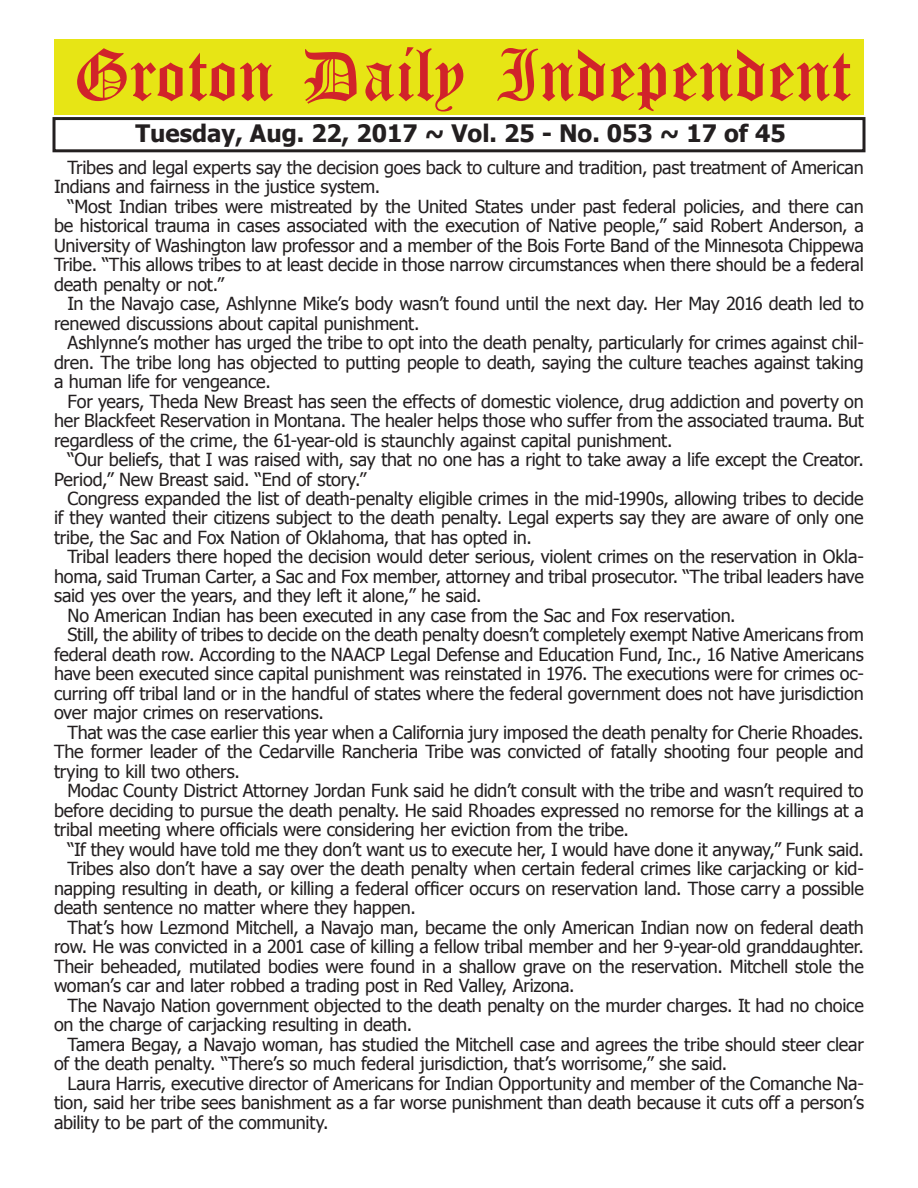
<style>
.page{position:relative;width:918px;height:1188px;background:#fff}
.page>*{position:absolute;margin:0;border:0;box-sizing:border-box;transform-origin:0 0}
.t1{font:54px "Old English Five";color:#d1232a}
.t2{font:700 24px "Tahoma";color:#231f20}
.t3{font:18px/19.5px "Tahoma";letter-spacing:-.015em;color:#231f20;text-align:justify}
</style>
<div class="page">
<div style="left:52px;top:117px;width:814px;height:35px;border:3px solid #231f20"></div>
<div style="left:54px;top:40px;width:810px;height:75px;background:#e7e515"></div>
<h1 class="t1" style="left:73px;top:50px;width:779px">Groton Daily Independent</h1>
<h2 class="t2" style="left:135px;top:116px;width:652px">Tuesday, Aug. 22, 2017 ~ Vol. 25 - No. 053 ~ 17 of 45</h2>
<p class="t3" style="left:54px;top:156px;width:811px;text-indent:14px">Tribes and legal experts say the decision goes back to culture and tradition, past treatment of American<br>Indians and fairness in the justice system.</p>
<p class="t3" style="left:54px;top:195px;width:811px;text-indent:14px">“Most Indian tribes were mistreated by the United States under past federal policies, and there can be historical trauma in cases associated with the execution of Native people,” said Robert Anderson, a University of Washington law professor and a member of the Bois Forte Band of the Minnesota Chippewa Tribe. “This allows tribes to at least decide in those narrow circumstances when there should be a federal death penalty or not.”</p>
<p class="t3" style="left:54px;top:293px;width:811px;text-indent:14px">In the Navajo case, Ashlynne Mike’s body wasn’t found until the next day. Her May 2016 death led to renewed discussions about capital punishment.</p>
<p class="t3" style="left:54px;top:332px;width:812px;text-indent:14px">Ashlynne’s mother has urged the tribe to opt into the death penalty, particularly for crimes against chil&shy;dren. The tribe long has objected to putting people to death, saying the culture teaches against taking a human life for vengeance.</p>
<p class="t3" style="left:54px;top:390px;width:811px;text-indent:14px">For years, Theda New Breast has seen the effects of domestic violence, drug addiction and poverty on her Blackfeet Reservation in Montana. The healer helps those who suffer from the associated trauma. But regardless of the crime, the 61-year-old is staunchly against capital punishment.</p>
<p class="t3" style="left:54px;top:449px;width:811px;text-indent:14px">“Our beliefs, that I was raised with, say that no one has a right to take away a life except the Creator.<br>Period,” New Breast said. “End of story.”</p>
<p class="t3" style="left:54px;top:488px;width:811px;text-indent:14px">Congress expanded the list of death-penalty eligible crimes in the mid-1990s, allowing tribes to decide if they wanted their citizens subject to the death penalty. Legal experts say they are aware of only one tribe, the Sac and Fox Nation of Oklahoma, that has opted in.</p>
<p class="t3" style="left:68px;top:546px;width:798px">Tribal leaders there hoped the decision would deter serious, violent crimes on the reservation in Okla-</p>
<p class="t3" style="left:54px;top:566px;width:811px">homa, said Truman Carter, a Sac and Fox member, attorney and tribal prosecutor. “The tribal leaders have</p>
<p class="t3" style="left:54px;top:585px;width:429px">said yes over the years, and they left it alone,” he said.</p>
<p class="t3" style="left:68px;top:605px;width:670px">No American Indian has been executed in any case from the Sac and Fox reservation.</p>
<p class="t3" style="left:68px;top:624px;width:798px">Still, the ability of tribes to decide on the death penalty doesn’t completely exempt Native Americans from</p>
<p class="t3" style="left:54px;top:644px;width:811px">federal death row. According to the NAACP Legal Defense and Education Fund, Inc., 16 Native Americans</p>
<p class="t3" style="left:54px;top:663px;width:812px">have been executed since capital punishment was reinstated in 1976. The executions were for crimes oc-</p>
<p class="t3" style="left:54px;top:683px;width:811px">curring off tribal land or in the handful of states where the federal government does not have jurisdiction</p>
<p class="t3" style="left:54px;top:702px;width:272px">over major crimes on reservations.</p>
<p class="t3" style="left:68px;top:722px;width:798px">That was the case earlier this year when a California jury imposed the death penalty for Cherie Rhoades.</p>
<p class="t3" style="left:54px;top:741px;width:811px">The former leader of the Cedarville Rancheria Tribe was convicted of fatally shooting four people and</p>
<p class="t3" style="left:54px;top:761px;width:187px">trying to kill two others.</p>
<p class="t3" style="left:68px;top:780px;width:798px">Modac County District Attorney Jordan Funk said he didn’t consult with the tribe and wasn’t required to</p>
<p class="t3" style="left:54px;top:800px;width:811px">before deciding to pursue the death penalty. He said Rhoades expressed no remorse for the killings at a</p>
<p class="t3" style="left:54px;top:819px;width:576px">tribal meeting where officials were considering her eviction from the tribe.</p>
<p class="t3" style="left:68px;top:839px;width:798px">“If they would have told me they don’t want us to execute her, I would have done it anyway,” Funk said.</p>
<p class="t3" style="left:68px;top:858px;width:798px">Tribes also don’t have a say over the death penalty when certain federal crimes like carjacking or kid-</p>
<p class="t3" style="left:54px;top:878px;width:811px">napping resulting in death, or killing a federal officer occurs on reservation land. Those carry a possible</p>
<p class="t3" style="left:54px;top:897px;width:363px">death sentence no matter where they happen.</p>
<p class="t3" style="left:68px;top:917px;width:798px">That’s how Lezmond Mitchell, a Navajo man, became the only American Indian now on federal death</p>
<p class="t3" style="left:54px;top:936px;width:812px">row. He was convicted in a 2001 case of killing a fellow tribal member and her 9-year-old granddaughter.</p>
<p class="t3" style="left:54px;top:956px;width:811px">Their beheaded, mutilated bodies were found in a shallow grave on the reservation. Mitchell stole the</p>
<p class="t3" style="left:54px;top:975px;width:522px">woman’s car and later robbed a trading post in Red Valley, Arizona.</p>
<p class="t3" style="left:68px;top:995px;width:798px">The Navajo Nation government objected to the death penalty on the murder charges. It had no choice</p>
<p class="t3" style="left:54px;top:1014px;width:360px">on the charge of carjacking resulting in death.</p>
<p class="t3" style="left:68px;top:1034px;width:798px">Tamera Begay, a Navajo woman, has studied the Mitchell case and agrees the tribe should steer clear</p>
<p class="t3" style="left:54px;top:1053px;width:675px">of the death penalty. “There’s so much federal jurisdiction, that’s worrisome,” she said.</p>
<p class="t3" style="left:68px;top:1073px;width:798px">Laura Harris, executive director of Americans for Indian Opportunity and member of the Comanche Na-</p>
<p class="t3" style="left:54px;top:1092px;width:812px">tion, said her tribe sees banishment as a far worse punishment than death because it cuts off a person’s</p>
<p class="t3" style="left:54px;top:1112px;width:276px">ability to be part of the community.</p>
</div>
